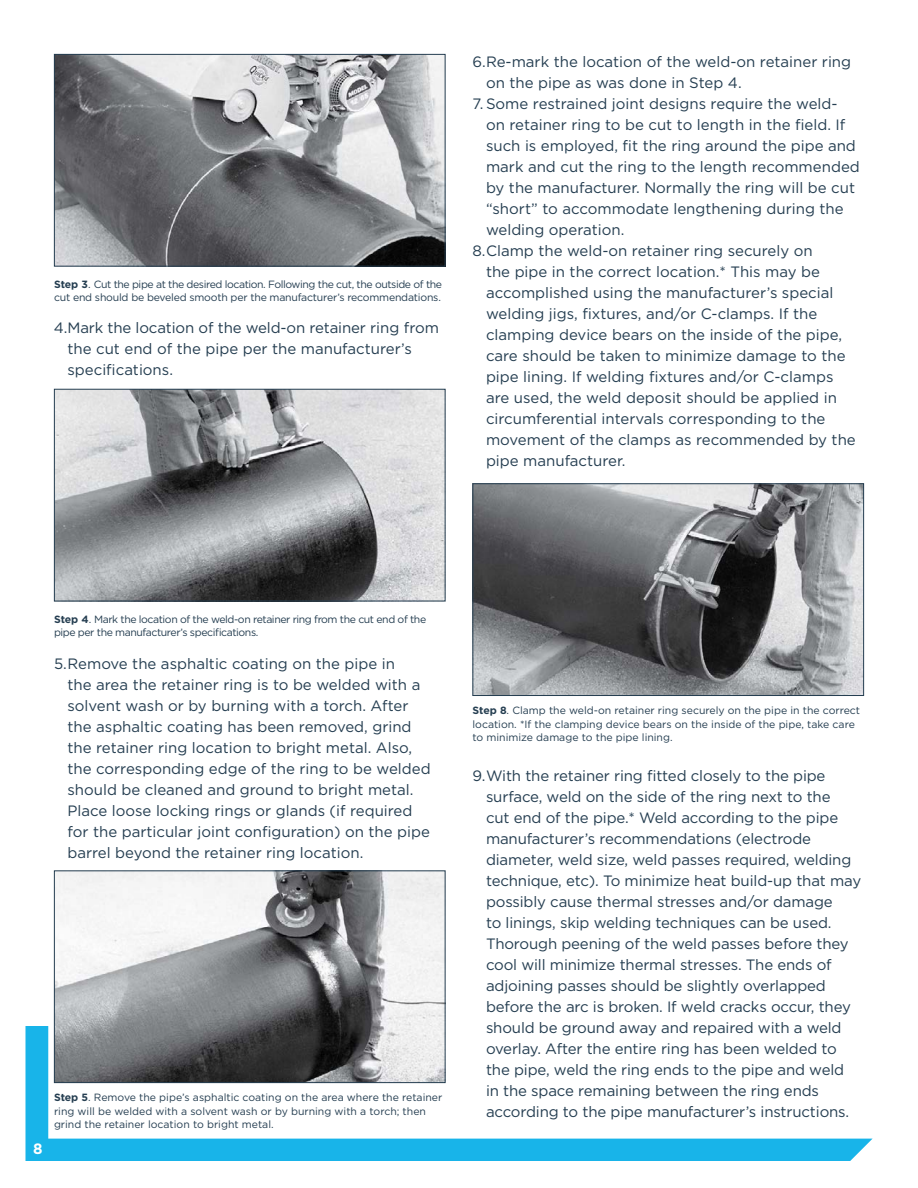
<style>
.page{position:relative;width:918px;height:1188px;background:#fff}
.page>*{position:absolute;margin:0;border:0;box-sizing:border-box;transform-origin:0 0}
.t1{font:15px/21px "Gotham";color:#253e51}
.t2{font:700 15px "Gotham";color:#fff}
.t3{font:10.5px/13.5px "Gotham";color:#253e51}
.t4{font:10.5px/13.5px "Gotham";letter-spacing:-.04em;color:#253e51}
.s1{font-weight:700}
</style>
<div class="page">
<svg style="left:25px;top:1026px;width:848px;height:135px"></svg>
<img style="left:56px;top:56px;width:388px;height:209px">
<div style="left:54px;top:54px;width:392px;height:213px;border:1px solid #253e51"></div>
<img style="left:56px;top:872px;width:388px;height:209px">
<div style="left:54px;top:870px;width:392px;height:213px;border:1px solid #253e51"></div>
<img style="left:474px;top:485px;width:388px;height:209px">
<div style="left:472px;top:483px;width:392px;height:213px;border:1px solid #253e51"></div>
<img style="left:56px;top:391px;width:388px;height:208px">
<div style="left:54px;top:389px;width:392px;height:212px;border:1px solid #253e51"></div>
<p class="t4" style="left:54px;top:277px;width:390px"><span class="s1">Step 3</span>. Cut the pipe at the desired location. Following the cut, the outside of the cut end should be beveled smooth per the manufacturer’s recommendations.</p>
<p class="t1" style="left:68px;top:317px;width:373px;text-indent:-14px">4.Mark the location of the weld-on retainer ring from the cut end of the pipe per the manufacturer’s specifications.</p>
<p class="t1" style="left:486px;top:50px;width:367px;text-indent:-14px">6.Re-mark the location of the weld-on retainer ring on the pipe as was done in Step 4.</p>
<p class="t1" style="left:472px;top:92px;width:367px">7. Some restrained joint designs require the weld-</p>
<p class="t1" style="left:486px;top:113px;width:361px">on retainer ring to be cut to length in the field. If</p>
<p class="t1" style="left:486px;top:134px;width:371px">such is employed, fit the ring around the pipe and</p>
<p class="t1" style="left:486px;top:155px;width:375px">mark and cut the ring to the length recommended</p>
<p class="t1" style="left:486px;top:176px;width:371px">by the manufacturer. Normally the ring will be cut</p>
<p class="t1" style="left:486px;top:197px;width:359px">“short” to accommodate lengthening during the</p>
<p class="t1" style="left:486px;top:218px;width:140px">welding operation.</p>
<p class="t1" style="left:472px;top:239px;width:342px">8.Clamp the weld-on retainer ring securely on</p>
<p class="t1" style="left:486px;top:260px;width:336px">the pipe in the correct location.* This may be</p>
<p class="t1" style="left:486px;top:281px;width:349px">accomplished using the manufacturer’s special</p>
<p class="t1" style="left:486px;top:302px;width:333px">welding jigs, fixtures, and/or C-clamps. If the</p>
<p class="t1" style="left:486px;top:323px;width:358px">clamping device bears on the inside of the pipe,</p>
<p class="t1" style="left:486px;top:344px;width:361px">care should be taken to minimize damage to the</p>
<p class="t1" style="left:486px;top:365px;width:349px">pipe lining. If welding fixtures and/or C-clamps</p>
<p class="t1" style="left:486px;top:386px;width:352px">are used, the weld deposit should be applied in</p>
<p class="t1" style="left:486px;top:407px;width:341px">circumferential intervals corresponding to the</p>
<p class="t1" style="left:486px;top:428px;width:371px">movement of the clamps as recommended by the</p>
<p class="t1" style="left:486px;top:449px;width:141px">pipe manufacturer.</p>
<p class="t4" style="left:54px;top:612px;width:374px"><span class="s1">Step 4</span>. Mark the location of the weld-on retainer ring from the cut end of the pipe per the manufacturer’s specifications.</p>
<p class="t1" style="left:68px;top:653px;width:365px;text-indent:-14px">5.Remove the asphaltic coating on the pipe in<br>the area the retainer ring is to be welded with a solvent wash or by burning with a torch. After the asphaltic coating has been removed, grind the retainer ring location to bright metal. Also, the corresponding edge of the ring to be welded should be cleaned and ground to bright metal.<br>Place loose locking rings or glands (if required for the particular joint configuration) on the pipe barrel beyond the retainer ring location.</p>
<p class="t2" style="left:33px;top:1140px;width:11px">8</p>
<p class="t3" style="left:54px;top:1091px;width:390px"><span class="s1">Step 5</span>. Remove the pipe’s asphaltic coating on the area where the retainer ring will be welded with a solvent wash or by burning with a torch; then grind the retainer location to bright metal.</p>
<p class="t3" style="left:472px;top:704px;width:389px"><span class="s1">Step 8</span>. Clamp the weld-on retainer ring securely on the pipe in the correct location. *If the clamping device bears on the inside of the pipe, take care to minimize damage to the pipe lining.</p>
<p class="t1" style="left:486px;top:764px;width:377px;text-indent:-14px">9.With the retainer ring fitted closely to the pipe surface, weld on the side of the ring next to the<br>cut end of the pipe.* Weld according to the pipe manufacturer’s recommendations (electrode diameter, weld size, weld passes required, welding technique, etc). To minimize heat build-up that may possibly cause thermal stresses and/or damage<br>to linings, skip welding techniques can be used.<br>Thorough peening of the weld passes before they cool will minimize thermal stresses. The ends of adjoining passes should be slightly overlapped before the arc is broken. If weld cracks occur, they should be ground away and repaired with a weld overlay. After the entire ring has been welded to the pipe, weld the ring ends to the pipe and weld<br>in the space remaining between the ring ends according to the pipe manufacturer’s instructions.</p>
</div>
